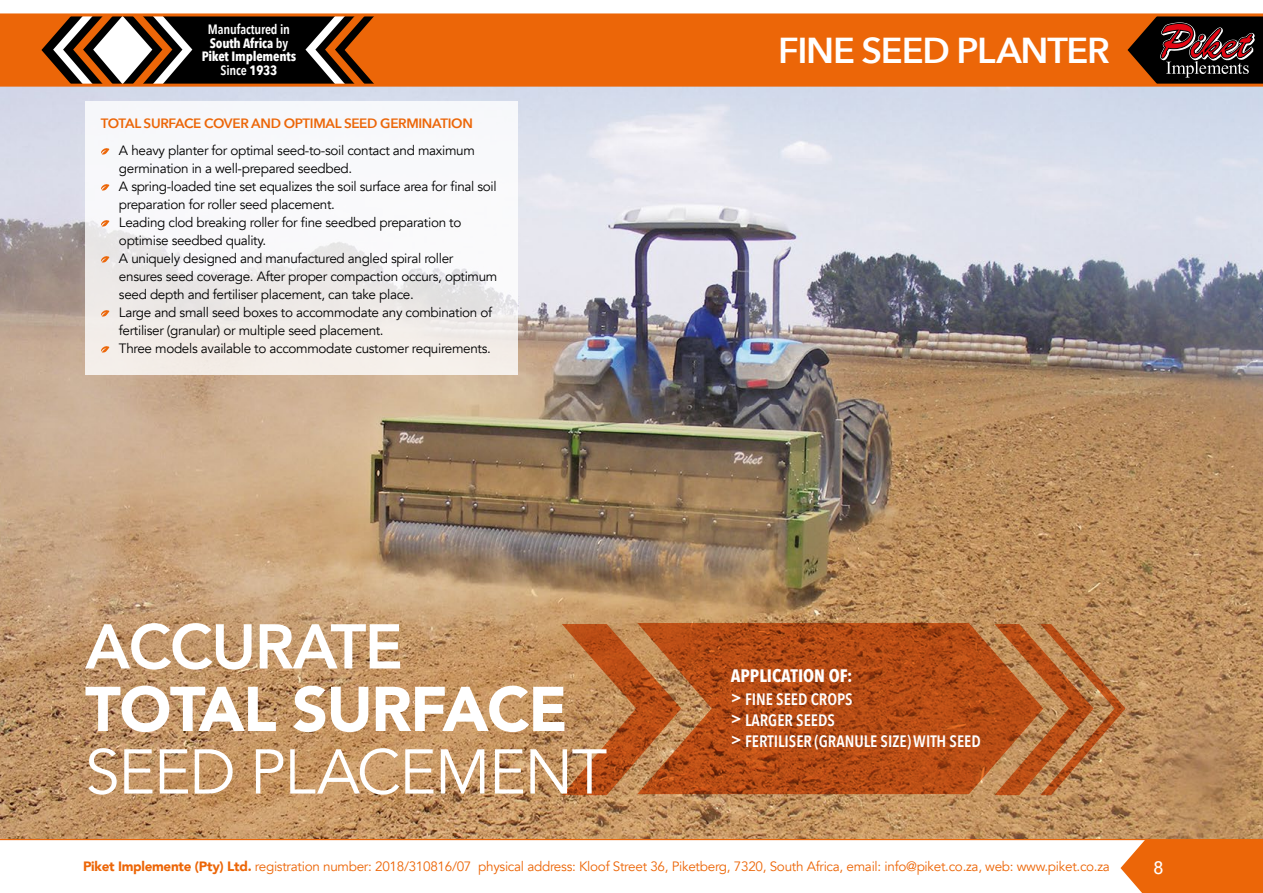
<style>
.page{position:relative;width:1263px;height:893px;background:#fff}
.page>*{position:absolute;margin:0;border:0;box-sizing:border-box;transform-origin:0 0}
.t1{font:62.55px "Avenir";letter-spacing:-.025em;color:#fff}
.t2{font:900 62.55px "Avenir";letter-spacing:-.025em;color:#fff}
.t3{font:800 62.55px "Avenir";letter-spacing:-.025em;color:#fff}
.t4{font:600 36px "Avenir Next";letter-spacing:-.035em;color:#fff}
.t5{font:700 18px "Avenir Next Condensed";color:#fff}
.t6{font:500 18px "Avenir";color:#fff}
.t7{font:600 16.5px/21px "Avenir Next Condensed";color:#fff}
.t8{font:13.5px/18px "Avenir";letter-spacing:-.025em;color:#000}
.t9{font:13.5px "Avenir";letter-spacing:-.02em;color:#ec6608}
.t10{font:700 13.5px/13.5px "Avenir Next Condensed";letter-spacing:-.01em;color:#fff;text-align:center}
.t11{font:600 13.5px "Avenir Next";letter-spacing:-.025em;color:#ec6608}
.s1{font-weight:600}
.s2{font-weight:900}
</style>
<div class="page">
<img style="left:0;top:87px;width:1263px;height:752px">
<svg style="left:637px;top:623px;width:406px;height:171px;background:#b34c17"></svg>
<svg style="left:994px;top:624px;width:131px;height:171px;background:#b97340"></svg>
<svg style="left:562px;top:624px;width:119px;height:171px;background:#ba6e3a"></svg>
<div style="left:85px;top:101px;width:433px;height:273px;background:linear-gradient(to bottom,#f9fcff,#efeae5)"></div>
<svg style="left:101px;top:147px;width:8px;height:8px"></svg>
<svg style="left:101px;top:183px;width:8px;height:8px"></svg>
<svg style="left:101px;top:219px;width:8px;height:8px"></svg>
<svg style="left:101px;top:255px;width:8px;height:8px"></svg>
<svg style="left:101px;top:309px;width:8px;height:8px"></svg>
<svg style="left:101px;top:345px;width:8px;height:8px"></svg>
<div style="left:1078px;top:15px;width:185px;height:70px;background:#000"></div>
<div style="left:404px;top:16px;width:753px;height:68px;background:#ec6608"></div>
<svg style="left:0;top:16px;width:404px;height:68px;background:#734727"></svg>
<svg style="left:1160px;top:22px;width:95px;height:62px"></svg>
<hr style="left:0;top:13px;width:1263px;height:3px;background:#ec6608">
<hr style="left:0;top:84px;width:1263px;height:3px;background:#ec6608">
<hr style="left:0;top:839px;width:1263px;height:1px;background:#ec6608">
<svg style="left:1120px;top:840px;width:143px;height:53px;background:#ed721c"></svg>
<p class="t10" style="left:202px;top:23px;width:96px"><span class="s1">Manufactured in<br></span>South Africa <span class="s1">by<br></span>Piket Implements<br><span class="s1">Since</span> 1933</p>
<p class="t11" style="left:101px;top:111px;width:373px">TOTAL SURFACE COVER AND OPTIMAL SEED GERMINATION</p>
<p class="t8" style="left:119px;top:141px;width:380px">A heavy planter for optimal seed-to-soil contact and maximum germination in a well-prepared seedbed.<br>A spring-loaded tine set equalizes the soil surface area for final soil preparation for roller seed placement.<br>Leading clod breaking roller for fine seedbed preparation to optimise seedbed quality.<br>A uniquely designed and manufactured angled spiral roller ensures seed coverage. After proper compaction occurs, optimum seed depth and fertiliser placement, can take place.<br>Large and small seed boxes to accommodate any combination of fertiliser (granular) or multiple seed placement.<br>Three models available to accommodate customer requirements.</p>
<h1 class="t3" style="left:85px;top:598px;width:319px">ACCURATE</h1>
<h1 class="t2" style="left:85px;top:656px;width:484px">TOTAL SURFACE</h1>
<h1 class="t1" style="left:85px;top:735px;width:524px">SEED PLACEMENT</h1>
<h2 class="t4" style="left:778px;top:19px;width:333px">FINE SEED PLANTER</h2>
<h3 class="t5" style="left:731px;top:665px;width:123px">APPLICATION OF:</h3>
<p class="t7" style="left:731px;top:688px;width:252px">&gt; FINE SEED CROPS<br>&gt; LARGER SEEDS<br>&gt; FERTILISER (GRANULE SIZE) WITH SEED</p>
<p class="t9" style="left:83px;top:858px;width:1028px"><span class="s2">Piket Implemente (Pty) Ltd.</span> registration number: 2018/310816/07 physical address: Kloof Street 36, Piketberg, 7320, South Africa, email: info@piket.co.za, web: www.piket.co.za</p>
<h3 class="t6" style="left:1153px;top:852px;width:12px">8</h3>
</div>
